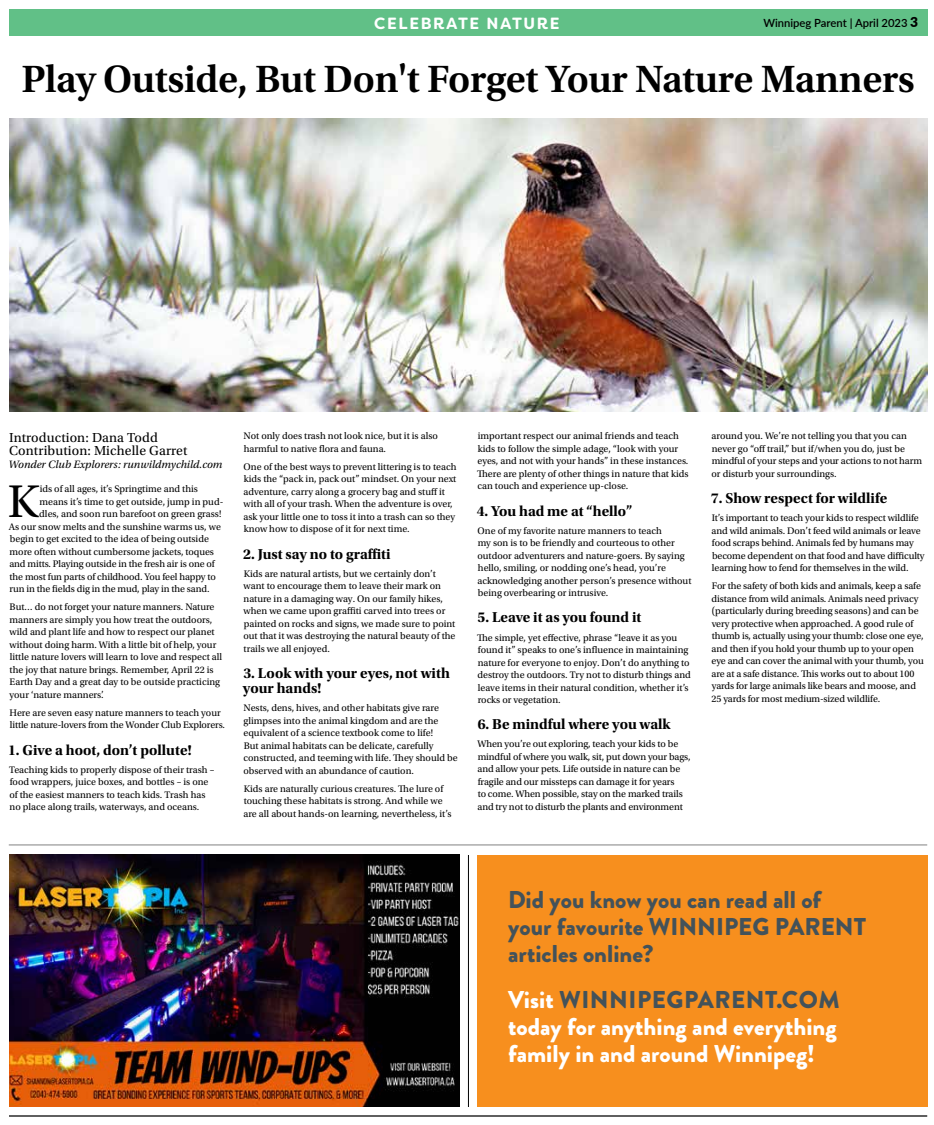
<style>
.page{position:relative;width:934px;height:1125px;background:#fff}
.page>*{position:absolute;margin:0;border:0;box-sizing:border-box;transform-origin:0 0}
.t1{font:48.25px "Utopia Std";color:#000}
.t2{font:600 40px "Utopia Std";letter-spacing:-.01em;color:#000}
.t3{font:900 24.25px/27px "Brandon Grotesque";color:#fff}
.t4{font:900 24.25px/27px "Brandon Grotesque";color:#43525a}
.t5{font:700 16.25px "Filson Soft";letter-spacing:.1em;color:#fff}
.t6{font:15px/15px "Utopia Std Bold Subh";color:#000}
.t7{font:13.75px/13.1px "Utopia Std";letter-spacing:.01em;color:#000}
.t8{font:italic 11.25px "Utopia Std";color:#000}
.t9{font:600 11.25px "Lato";color:#000}
.t10{font:10px/12.5px "Utopia Std";color:#000}
.s1{font-weight:900;font-size:13.75px}
.s2{color:#43525a}
</style>
<div class="page">
<hr style="left:9px;top:1115px;width:918px;height:2px;background:#000">
<div style="left:9px;top:9px;width:918px;height:27px;background:#61c087"></div>
<hr style="left:468px;top:855px;width:1px;height:252px;background:#000">
<hr style="left:9px;top:845px;width:918px;height:1px;background:#000">
<img style="left:9px;top:855px;width:450px;height:252px">
<img style="left:9px;top:119px;width:918px;height:293px">
<div style="left:477px;top:855px;width:450px;height:252px;background:#f78f1e"></div>
<p class="t9" style="left:763px;top:15px;width:156px">Winnipeg Parent | April 2023 <span class="s1">3</span></p>
<h2 class="t2" style="left:21px;top:56px;width:895px">Play Outside, But Don't Forget Your Nature Manners</h2>
<h3 class="t5" style="left:374px;top:13px;width:187px">CELEBRATE NATURE</h3>
<h3 class="t7" style="left:9px;top:431px;width:180px">Introduction: Dana Todd<br>Contribution: Michelle Garret</h3>
<p class="t8" style="left:9px;top:458px;width:215px">Wonder Club Explorers: runwildmychild.com</p>
<h1 class="t1" style="left:8px;top:475px;width:33px">K</h1>
<p class="t10" style="left:40px;top:483px;width:160px">ids of all ages, it’s Springtime and this</p>
<p class="t10" style="left:40px;top:495px;width:185px">means it’s time to get outside, jump in pud-</p>
<p class="t10" style="left:39px;top:508px;width:183px">dles, and soon run barefoot on green grass!</p>
<p class="t10" style="left:9px;top:520px;width:214px">As our snow melts and the sunshine warms us, we</p>
<p class="t10" style="left:10px;top:533px;width:201px">begin to get excited to the idea of being outside</p>
<p class="t10" style="left:10px;top:545px;width:206px">more often without cumbersome jackets, toques</p>
<p class="t10" style="left:9px;top:558px;width:207px">and mitts. Playing outside in the fresh air is one of</p>
<p class="t10" style="left:10px;top:570px;width:208px">the most fun parts of childhood. You feel happy to</p>
<p class="t10" style="left:10px;top:583px;width:202px">run in the fields dig in the mud, play in the sand.</p>
<p class="t10" style="left:10px;top:601px;width:214px">But… do not forget your nature manners. Nature manners are simply you how treat the outdoors, wild and plant life and how to respect our planet without doing harm. With a little bit of help, your little nature lovers will learn to love and respect all the joy that nature brings. Remember, April 22 is Earth Day and a great day to be outside practicing your ‘nature manners’.</p>
<p class="t10" style="left:10px;top:706px;width:217px">Here are seven easy nature manners to teach your little nature-lovers from the Wonder Club Explorers.</p>
<h3 class="t6" style="left:8px;top:742px;width:185px">1. Give a hoot, don’t pollute!</h3>
<p class="t10" style="left:9px;top:763px;width:207px">Teaching kids to properly dispose of their trash – food wrappers, juice boxes, and bottles – is one of the easiest manners to teach kids. Trash has no place along trails, waterways, and oceans.</p>
<p class="t10" style="left:244px;top:430px;width:196px">Not only does trash not look nice, but it is also harmful to native flora and fauna.</p>
<p class="t10" style="left:243px;top:461px;width:215px">One of the best ways to prevent littering is to teach kids the “pack in, pack out” mindset. On your next adventure, carry along a grocery bag and stuff it with all of your trash. When the adventure is over, ask your little one to toss it into a trash can so they know how to dispose of it for next time.</p>
<h3 class="t6" style="left:243px;top:546px;width:149px">2. Just say no to graffiti</h3>
<p class="t10" style="left:243px;top:567px;width:213px">Kids are natural artists, but we certainly don’t want to encourage them to leave their mark on nature in a damaging way. On our family hikes, when we came upon graffiti carved into trees or painted on rocks and signs, we made sure to point out that it was destroying the natural beauty of the trails we all enjoyed.</p>
<h3 class="t6" style="left:243px;top:666px;width:208px">3. Look with your eyes, not with your hands!</h3>
<p class="t10" style="left:243px;top:702px;width:216px">Nests, dens, hives, and other habitats give rare glimpses into the animal kingdom and are the equivalent of a science textbook come to life!<br>But animal habitats can be delicate, carefully constructed, and teeming with life. They should be observed with an abundance of caution.</p>
<p class="t10" style="left:243px;top:782px;width:210px">Kids are naturally curious creatures. The lure of touching these habitats is strong. And while we are all about hands-on learning, nevertheless, it’s</p>
<p class="t10" style="left:477px;top:430px;width:213px">important respect our animal friends and teach kids to follow the simple adage, “look with your eyes, and not with your hands” in these instances.<br>There are plenty of other things in nature that kids can touch and experience up-close.</p>
<h3 class="t6" style="left:477px;top:503px;width:157px">4. You had me at “hello”</h3>
<p class="t10" style="left:477px;top:524px;width:215px">One of my favorite nature manners to teach<br>my son is to be friendly and courteous to other outdoor adventurers and nature-goers. By saying hello, smiling, or nodding one’s head, you’re acknowledging another person’s presence without being overbearing or intrusive.</p>
<h3 class="t6" style="left:477px;top:610px;width:165px">5. Leave it as you found it</h3>
<p class="t10" style="left:477px;top:631px;width:215px">The simple, yet effective, phrase “leave it as you found it” speaks to one’s influence in maintaining nature for everyone to enjoy. Don’t do anything to destroy the outdoors. Try not to disturb things and leave items in their natural condition, whether it’s rocks or vegetation.</p>
<h3 class="t6" style="left:478px;top:717px;width:195px">6. Be mindful where you walk</h3>
<p class="t10" style="left:477px;top:738px;width:215px">When you’re out exploring, teach your kids to be mindful of where you walk, sit, put down your bags, and allow your pets. Life outside in nature can be fragile and our missteps can damage it for years<br>to come. When possible, stay on the marked trails and try not to disturb the plants and environment</p>
<p class="t10" style="left:711px;top:430px;width:212px">around you. We’re not telling you that you can never go “off trail,” but if/when you do, just be mindful of your steps and your actions to not harm or disturb your surroundings.</p>
<h3 class="t6" style="left:711px;top:491px;width:178px">7. Show respect for wildlife</h3>
<p class="t10" style="left:711px;top:512px;width:215px">It’s important to teach your kids to respect wildlife and wild animals. Don’t feed wild animals or leave food scraps behind. Animals fed by humans may become dependent on that food and have difficulty learning how to fend for themselves in the wild.</p>
<p class="t10" style="left:711px;top:580px;width:214px">For the safety of both kids and animals, keep a safe distance from wild animals. Animals need privacy (particularly during breeding seasons) and can be very protective when approached. A good rule of thumb is, actually using your thumb: close one eye, and then if you hold your thumb up to your open eye and can cover the animal with your thumb, you are at a safe distance. This works out to about 100 yards for large animals like bears and moose, and 25 yards for most medium-sized wildlife.</p>
<h3 class="t4" style="left:508px;top:887px;width:359px">Did you know you can read all of your favourite WINNIPEG PARENT articles online?</h3>
<h3 class="t3" style="left:508px;top:986px;width:333px">Visit <span class="s2">WINNIPEGPARENT.COM </span>today for anything and everything family in and around Winnipeg!</h3>
</div>
